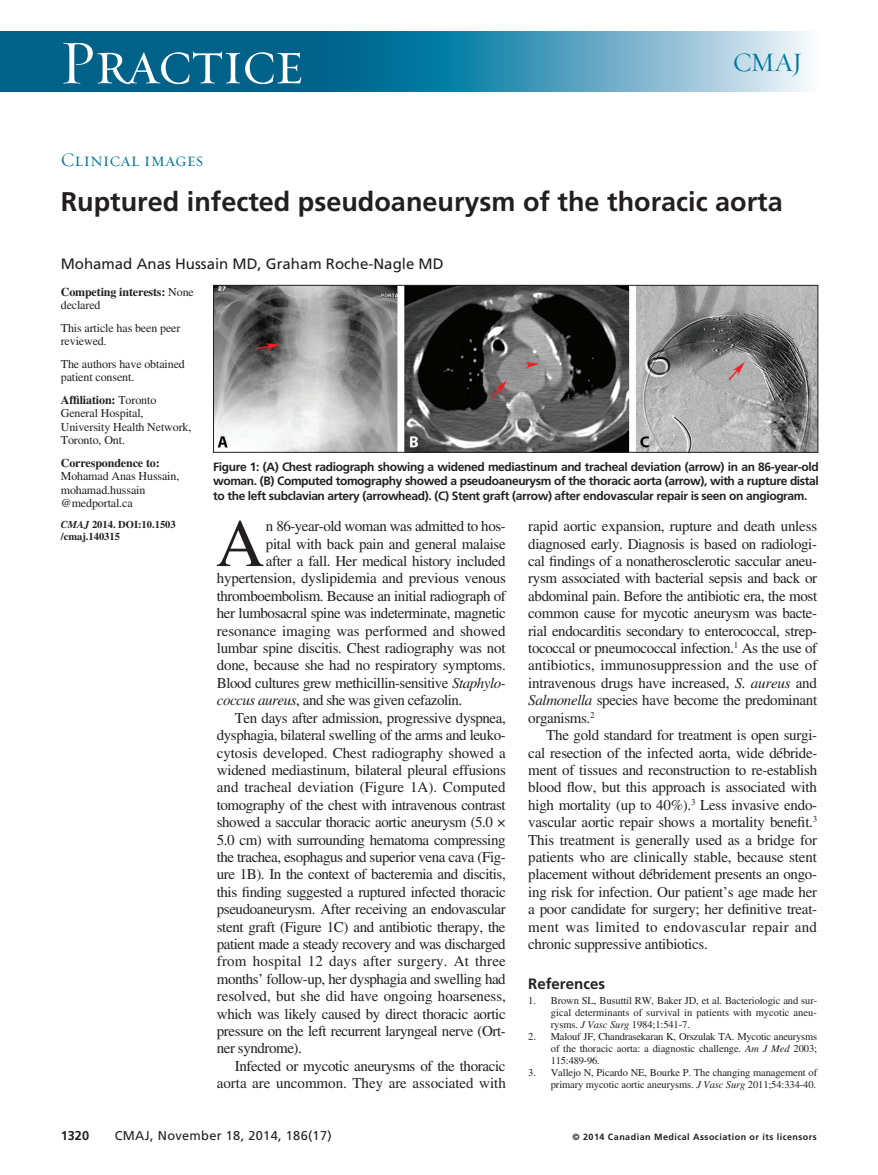
<style>
.page{position:relative;width:878px;height:1175px;background:#fff}
.page>*{position:absolute;margin:0;border:0;box-sizing:border-box;transform-origin:0 0}
.t1{font:67.5px "Times LT Std";color:#231f20}
.t2{font:63px "Requiem Display HTF Small Caps";letter-spacing:-.03em;color:#fff}
.t3{font:700 27px "Frutiger LT Std";color:#231f20}
.t4{font:27px "Requiem Display HTF Roman";color:#00779e}
.t5{font:19.5px "Requiem Display HTF Small Caps";color:#00779e}
.t6{font:15px/17.4px "Times LT Std";letter-spacing:-.025em;color:#231f20;text-align:justify}
.t7{font:15px "Times LT Std";letter-spacing:-.005em;color:#231f20}
.t8{font:15px "Frutiger LT Std";color:#231f20}
.t9{font:15px "Times LT Std";letter-spacing:.005em;color:#231f20}
.t10{font:15px "Times LT Std";letter-spacing:.01em;color:#231f20}
.t11{font:700 15px "Frutiger LT Std";color:#231f20}
.t12{font:12.75px "Frutiger LT Std";letter-spacing:.025em;color:#231f20}
.t13{font:700 12.75px "Frutiger LT Std";color:#231f20}
.t14{font:700 12px/14.2px "Frutiger LT Std";letter-spacing:-.03em;color:#231f20;text-align:justify}
.t15{font:12px/13.5px "Times LT Std";letter-spacing:-.01em;color:#231f20}
.t16{font:700 12px/13.5px "Times LT Std";letter-spacing:-.01em;color:#231f20}
.t17{font:10.5px/12px "Times LT Std";letter-spacing:-.01em;color:#231f20;text-align:justify}
.t18{font:700 10.5px/12px "Times LT Std";color:#231f20}
.t19{font:700 9px "Frutiger LT Std";letter-spacing:.05em;color:#231f20}
.s1{font-weight:400}
.s2{font-weight:700}
.s3{font-style:italic}
</style>
<div class="page">
<div style="left:0;top:32px;width:350px;height:60px;background:#006189"></div>
<svg style="left:350px;top:32px;width:458px;height:60px;background:#5fa6c2"></svg>
<img style="left:215px;top:287px;width:601px;height:164px">
<div style="left:213px;top:285px;width:605px;height:168px;border:1px solid #231f20"></div>
<h2 class="t2" style="left:59px;top:26px;width:246px">Practice</h2>
<h3 class="t4" style="left:733px;top:46px;width:71px">CMAJ</h3>
<h3 class="t5" style="left:61px;top:148px;width:144px">Clinical images</h3>
<h3 class="t3" style="left:61px;top:185px;width:723px">Ruptured infected pseudoaneurysm of the thoracic aorta</h3>
<p class="t8" style="left:61px;top:255px;width:384px">Mohamad Anas Hussain MD, Graham Roche-Nagle MD</p>
<p class="t16" style="left:61px;top:285px;width:135px">Competing interests: <span class="s1">None declared</span></p>
<p class="t15" style="left:61px;top:321px;width:121px">This article has been peer reviewed.</p>
<p class="t15" style="left:61px;top:357px;width:126px">The authors have obtained patient consent.</p>
<p class="t15" style="left:61px;top:393px;width:132px"><span class="s2">Affiliation:</span> Toronto<br>General Hospital,<br>University Health Network,<br>Toronto, Ont.</p>
<p class="t16" style="left:61px;top:456px;width:100px">Correspondence to:</p>
<p class="t15" style="left:61px;top:469px;width:120px">Mohamad Anas Hussain, mohamad.hussain @medportal.ca</p>
<p class="t18" style="left:61px;top:518px;width:116px"><span class="s3">CMAJ</span> 2014. DOI:10.1503 /cmaj.140315</p>
<p class="t14" style="left:213px;top:460px;width:607px">Figure 1: (A) Chest radiograph showing a widened mediastinum and tracheal deviation (arrow) in an 86-year-old woman. (B) Computed tomography showed a pseudoaneurysm of the thoracic aorta (arrow), with a rupture distal to the left subclavian artery (arrowhead). (C) Stent graft (arrow) after endovascular repair is seen on angiogram.</p>
<h1 class="t1" style="left:216px;top:505px;width:50px">A</h1>
<p class="t6" style="left:266px;top:517px;width:241px">n 86-year-old woman was admitted to hos-</p>
<p class="t6" style="left:528px;top:517px;width:290px">rapid aortic expansion, rupture and death unless diagnosed early. Diagnosis is based on radiologi&shy;cal findings of a nonatherosclerotic saccular aneu&shy;rysm associated with bacterial sepsis and back or abdominal pain. Before the antibiotic era, the most common cause for mycotic aneurysm was bacte&shy;rial endocarditis secondary to enterococcal, strep&shy;tococcal or pneumococcal infection.<sup>1</sup> As the use of antibiotics, immunosuppression and the use of intravenous drugs have increased, <span class="s3">S. aureus</span> and <span class="s3">Salmonella</span> species have become the predominant organisms.<sup>2</sup></p>
<p class="t6" style="left:528px;top:726px;width:290px;text-indent:18px">The gold standard for treatment is open surgi&shy;cal resection of the infected aorta, wide débride&shy;ment of tissues and reconstruction to re-establish blood flow, but this approach is associated with high mortality (up to 40%).<sup>3</sup> Less invasive endo&shy;vascular aortic repair shows a mortality benefit.<sup>3<br></sup>This treatment is generally used as a bridge for patients who are clinically stable, because stent placement without débridement presents an ongo&shy;ing risk for infection. Our patient’s age made her a poor candidate for surgery; her definitive treat&shy;ment was limited to endovascular repair and chronic suppressive antibiotics.</p>
<p class="t11" style="left:528px;top:974px;width:78px">References</p>
<p class="t17" style="left:551px;top:994px;width:268px;text-indent:-23px">1. Brown SL, Busuttil RW, Baker JD, et al. Bacteriologic and sur&shy;gical determinants of survival in patients with mycotic aneu&shy;rysms. <span class="s3">J Vasc Surg</span> 1984;1:541-7.</p>
<p class="t17" style="left:551px;top:1030px;width:268px;text-indent:-23px">2. Malouf JF, Chandrasekaran K, Orszulak TA. Mycotic aneurysms of the thoracic aorta: a diagnostic challenge. <span class="s3">Am J Med</span> 2003; 115:489-96.</p>
<p class="t17" style="left:528px;top:1066px;width:290px;text-align:right">3. Vallejo N, Picardo NE, Bourke P. The changing management of primary mycotic aortic aneurysms. <span class="s3">J Vasc Surg</span> 2011;54:334-40.</p>
<p class="t6" style="left:266px;top:535px;width:241px">pital with back pain and general malaise</p>
<p class="t6" style="left:266px;top:552px;width:241px">after a fall. Her medical history included</p>
<p class="t6" style="left:217px;top:569px;width:290px">hypertension, dyslipidemia and previous venous</p>
<p class="t6" style="left:217px;top:587px;width:290px">thromboembolism. Because an initial radiograph of</p>
<p class="t6" style="left:217px;top:604px;width:290px">her lumbosacral spine was indeterminate, magnetic</p>
<p class="t7" style="left:217px;top:622px;width:290px">resonance imaging was performed and showed</p>
<p class="t6" style="left:217px;top:639px;width:290px">lumbar spine discitis. Chest radiography was not</p>
<p class="t6" style="left:217px;top:656px;width:290px">done, because she had no respiratory symptoms.</p>
<p class="t6" style="left:217px;top:674px;width:290px">Blood cultures grew methicillin-sensitive <span class="s3">Staphylo-</span></p>
<p class="t6" style="left:217px;top:691px;width:247px"><span class="s3">coccus aureus</span>, and she was given cefazolin.</p>
<p class="t6" style="left:235px;top:709px;width:272px">Ten days after admission, progressive dyspnea,</p>
<p class="t6" style="left:217px;top:726px;width:290px">dysphagia, bilateral swelling of the arms and leuko-</p>
<p class="t6" style="left:217px;top:743px;width:290px">cytosis developed. Chest radiography showed a</p>
<p class="t6" style="left:217px;top:761px;width:290px">widened mediastinum, bilateral pleural effusions</p>
<p class="t9" style="left:217px;top:779px;width:290px">and tracheal deviation (Figure 1A). Computed</p>
<p class="t6" style="left:217px;top:796px;width:290px">tomography of the chest with intravenous contrast</p>
<p class="t6" style="left:217px;top:813px;width:290px">showed a saccular thoracic aortic aneurysm (5.0 ×</p>
<p class="t6" style="left:217px;top:830px;width:290px">5.0 cm) with surrounding hematoma compressing</p>
<p class="t6" style="left:217px;top:848px;width:290px">the trachea, esophagus and superior vena cava (Fig-</p>
<p class="t6" style="left:217px;top:865px;width:290px">ure 1B). In the context of bacteremia and discitis,</p>
<p class="t6" style="left:217px;top:883px;width:290px">this finding suggested a ruptured infected thoracic</p>
<p class="t6" style="left:217px;top:900px;width:290px">pseudoaneurysm. After receiving an endovascular</p>
<p class="t6" style="left:217px;top:917px;width:290px">stent graft (Figure 1C) and antibiotic therapy, the</p>
<p class="t6" style="left:217px;top:935px;width:290px">patient made a steady recovery and was discharged</p>
<p class="t10" style="left:217px;top:953px;width:290px">from hospital 12 days after surgery. At three</p>
<p class="t6" style="left:217px;top:970px;width:290px">months’ follow-up, her dysphagia and swelling had</p>
<p class="t7" style="left:217px;top:987px;width:290px">resolved, but she did have ongoing hoarseness,</p>
<p class="t6" style="left:217px;top:1004px;width:290px">which was likely caused by direct thoracic aortic</p>
<p class="t6" style="left:217px;top:1022px;width:290px">pressure on the left recurrent laryngeal nerve (Ort-</p>
<p class="t6" style="left:217px;top:1039px;width:86px">ner syndrome).</p>
<p class="t6" style="left:235px;top:1057px;width:272px">Infected or mycotic aneurysms of the thoracic</p>
<p class="t7" style="left:217px;top:1074px;width:290px">aorta are uncommon. They are associated with</p>
<p class="t13" style="left:61px;top:1127px;width:30px">1320</p>
<p class="t12" style="left:115px;top:1127px;width:218px">CMAJ, November 18, 2014, 186(17)</p>
<p class="t19" style="left:572px;top:1131px;width:246px">© 2014 Canadian Medical Association or its licensors</p>
</div>
